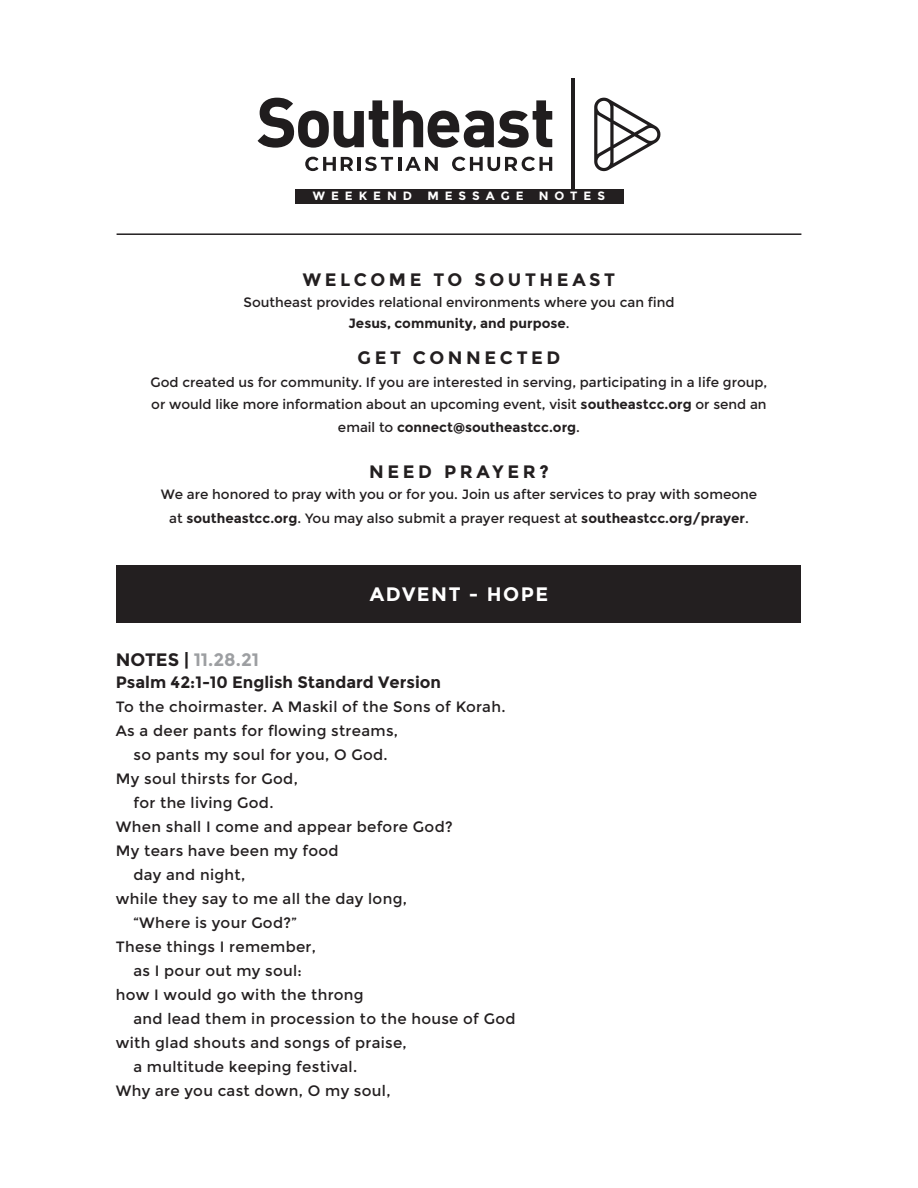
<style>
.page{position:relative;width:918px;height:1188px;background:#fff}
.page>*{position:absolute;margin:0;border:0;box-sizing:border-box;transform-origin:0 0}
.t1{font:700 19.5px "Montserrat";letter-spacing:.08em;color:#fff}
.t2{font:700 18px "Montserrat";letter-spacing:.2em;color:#231f20}
.t3{font:700 18px "Montserrat";color:#9d9fa2}
.t4{font:700 16.5px "Montserrat";color:#231f20}
.t5{font:15px "Montserrat";letter-spacing:.02em;color:#231f20}
.t6{font:13.5px/22.5px "Montserrat";color:#231f20;text-align:center}
.t7{font:700 12px "Montserrat";letter-spacing:.5em;color:#fff}
.s1{font-weight:700}
.s2{color:#231f20}
</style>
<div class="page">
<hr style="left:117px;top:233px;width:684px;height:2px;background:#231f20">
<hr style="left:572px;top:78px;width:3px;height:112px;background:#201d1e">
<svg style="left:305px;top:157px;width:48px;height:14px"></svg>
<hr style="left:357px;top:157px;width:4px;height:14px;background:#201d1e">
<svg style="left:365px;top:157px;width:28px;height:14px"></svg>
<hr style="left:398px;top:157px;width:3px;height:14px;background:#201d1e">
<svg style="left:405px;top:157px;width:33px;height:14px"></svg>
<svg style="left:452px;top:157px;width:100px;height:14px"></svg>
<svg style="left:258px;top:98px;width:294px;height:50px"></svg>
<svg style="left:594px;top:98px;width:66px;height:73px"></svg>
<div style="left:295px;top:189px;width:328px;height:14px;background:#231f20"></div>
<div style="left:117px;top:566px;width:684px;height:57px;background:#231f20"></div>
<p class="t7" style="left:313px;top:189px;width:101px">WEEKEND</p>
<p class="t7" style="left:427px;top:189px;width:98px">MESSAGE</p>
<p class="t7" style="left:539px;top:189px;width:68px">NOTES</p>
<p class="t2" style="left:303px;top:269px;width:314px">WELCOME TO SOUTHEAST</p>
<p class="t6" style="left:244px;top:292px;width:432px;line-height:21px">Southeast provides relational environments where you can find<br><span class="s1">Jesus, community, and purpose</span>.</p>
<p class="t2" style="left:358px;top:347px;width:204px">GET CONNECTED</p>
<p class="t6" style="left:151px;top:371px;width:618px">God created us for community. If you are interested in serving, participating in a life group, or would like more information about an upcoming event, visit <span class="s1">southeastcc.org</span> or send an email to <span class="s1">connect@southeastcc.org</span>.</p>
<p class="t2" style="left:369px;top:461px;width:181px">NEED PRAYER?</p>
<p class="t6" style="left:161px;top:482px;width:598px;line-height:24.6px">We are honored to pray with you or for you. Join us after services to pray with someone at <span class="s1">southeastcc.org</span>. You may also submit a prayer request at <span class="s1">southeastcc.org/prayer</span>.</p>
<h1 class="t1" style="left:370px;top:582px;width:180px">ADVENT - HOPE</h1>
<p class="t3" style="left:116px;top:648px;width:145px"><span class="s2">NOTES |</span> 11.28.21</p>
<p class="t4" style="left:116px;top:672px;width:327px">Psalm 42:1-10 English Standard Version</p>
<p class="t5" style="left:116px;top:698px;width:391px">To the choirmaster. A Maskil of the Sons of Korah.</p>
<p class="t5" style="left:116px;top:722px;width:284px">As a deer pants for flowing streams,</p>
<p class="t5" style="left:133px;top:746px;width:256px">so pants my soul for you, O God.</p>
<p class="t5" style="left:116px;top:770px;width:184px">My soul thirsts for God,</p>
<p class="t5" style="left:133px;top:794px;width:142px">for the living God.</p>
<p class="t5" style="left:116px;top:818px;width:338px">When shall I come and appear before God?</p>
<p class="t5" style="left:116px;top:842px;width:224px">My tears have been my food</p>
<p class="t5" style="left:133px;top:866px;width:113px">day and night,</p>
<p class="t5" style="left:116px;top:890px;width:293px">while they say to me all the day long,</p>
<p class="t5" style="left:133px;top:914px;width:165px">“Where is your God?”</p>
<p class="t5" style="left:116px;top:938px;width:202px">These things I remember,</p>
<p class="t5" style="left:133px;top:962px;width:170px">as I pour out my soul:</p>
<p class="t5" style="left:116px;top:986px;width:249px">how I would go with the throng</p>
<p class="t5" style="left:133px;top:1010px;width:384px">and lead them in procession to the house of God</p>
<p class="t5" style="left:116px;top:1034px;width:293px">with glad shouts and songs of praise,</p>
<p class="t5" style="left:133px;top:1058px;width:225px">a multitude keeping festival.</p>
<p class="t5" style="left:116px;top:1082px;width:276px">Why are you cast down, O my soul,</p>
</div>
